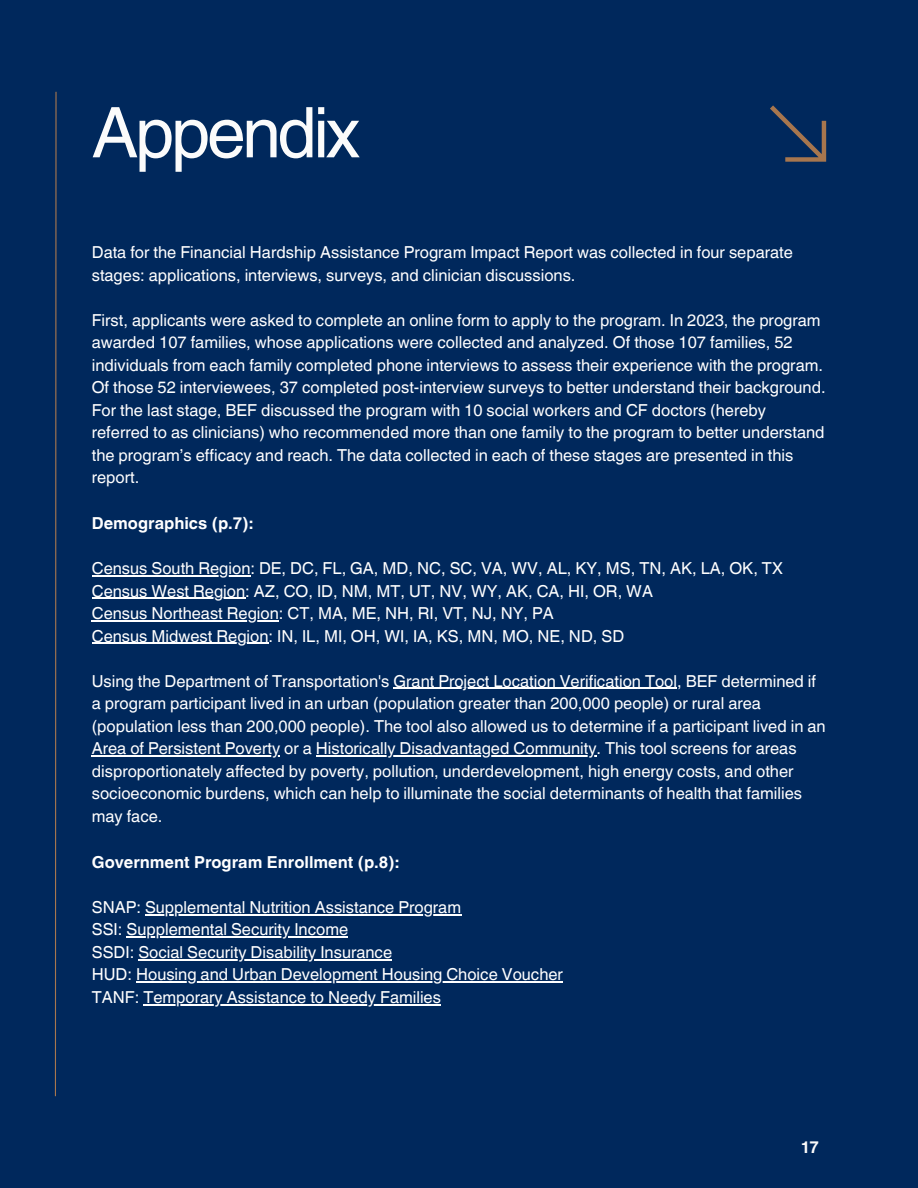
<style>
.page{position:relative;width:918px;height:1188px;background:#00285c}
.page>*{position:absolute;margin:0;border:0;box-sizing:border-box;transform-origin:0 0}
.t1{font:69.9px "Helvetica World";letter-spacing:-.05em;color:#fbfbfb}
.t2{font:16.5px/22.5px "Helvetica World";color:#fff}
.t3{font:700 16.5px "Helvetica World";color:#fff}
.t4{font:700 16.5px "Helvetica World";color:#fbfbfb}
</style>
<div class="page">
<svg style="left:54px;top:91px;width:3px;height:1006px"></svg>
<svg style="left:770px;top:105px;width:56px;height:57px"></svg>
<hr style="left:92px;top:575px;width:158px;height:1px;background:#fff">
<hr style="left:92px;top:598px;width:153px;height:1px;background:#fff">
<hr style="left:92px;top:620px;width:187px;height:1px;background:#fff">
<hr style="left:92px;top:643px;width:177px;height:1px;background:#fff">
<hr style="left:394px;top:688px;width:283px;height:1px;background:#fff">
<hr style="left:92px;top:755px;width:188px;height:1px;background:#fff">
<hr style="left:316px;top:755px;width:281px;height:1px;background:#fff">
<hr style="left:145px;top:914px;width:316px;height:1px;background:#fff">
<hr style="left:126px;top:936px;width:222px;height:2px;background:#fff">
<hr style="left:138px;top:959px;width:254px;height:1px;background:#fff">
<hr style="left:136px;top:981px;width:427px;height:2px;background:#fff">
<hr style="left:143px;top:1004px;width:298px;height:1px;background:#fff">
<h1 class="t1" style="left:92px;top:92px;width:270px">Appendix</h1>
<p class="t2" style="left:92px;top:241px;width:703px">Data for the Financial Hardship Assistance Program Impact Report was collected in four separate stages: applications, interviews, surveys, and clinician discussions.</p>
<p class="t2" style="left:92px;top:309px;width:735px">First, applicants were asked to complete an online form to apply to the program. In 2023, the program awarded 107 families, whose applications were collected and analyzed. Of those 107 families, 52 individuals from each family completed phone interviews to assess their experience with the program.<br>Of those 52 interviewees, 37 completed post-interview surveys to better understand their background.<br>For the last stage, BEF discussed the program with 10 social workers and CF doctors (hereby referred to as clinicians) who recommended more than one family to the program to better understand the program’s efficacy and reach. The data collected in each of these stages are presented in this report.</p>
<h2 class="t3" style="left:92px;top:510px;width:163px">Demographics (p.7):</h2>
<p class="t2" style="left:92px;top:557px;width:693px">Census South Region: DE, DC, FL, GA, MD, NC, SC, VA, WV, AL, KY, MS, TN, AK, LA, OK, TX</p>
<p class="t2" style="left:92px;top:580px;width:563px">Census West Region: AZ, CO, ID, NM, MT, UT, NV, WY, AK, CA, HI, OR, WA</p>
<p class="t2" style="left:92px;top:602px;width:464px">Census Northeast Region: CT, MA, ME, NH, RI, VT, NJ, NY, PA</p>
<p class="t2" style="left:92px;top:625px;width:534px">Census Midwest Region: IN, IL, MI, OH, WI, IA, KS, MN, MO, NE, ND, SD</p>
<p class="t2" style="left:92px;top:670px;width:726px">Using the Department of Transportation's Grant Project Location Verification Tool, BEF determined if</p>
<h2 class="t2" style="left:92px;top:692px;width:735px">a program participant lived in an urban (population greater than 200,000 people) or rural area (population less than 200,000 people). The tool also allowed us to determine if a participant lived in an</h2>
<p class="t2" style="left:92px;top:737px;width:706px">Area of Persistent Poverty or a Historically Disadvantaged Community. This tool screens for areas</p>
<p class="t2" style="left:92px;top:760px;width:712px">disproportionately affected by poverty, pollution, underdevelopment, high energy costs, and other socioeconomic burdens, which can help to illuminate the social determinants of health that families may face.</p>
<p class="t3" style="left:92px;top:849px;width:309px">Government Program Enrollment (p.8):</p>
<p class="t2" style="left:92px;top:896px;width:371px">SNAP: Supplemental Nutrition Assistance Program</p>
<p class="t2" style="left:92px;top:918px;width:258px">SSI: Supplemental Security Income</p>
<p class="t2" style="left:92px;top:941px;width:302px">SSDI: Social Security Disability Insurance</p>
<p class="t2" style="left:92px;top:963px;width:473px">HUD: Housing and Urban Development Housing Choice Voucher</p>
<p class="t2" style="left:92px;top:986px;width:351px">TANF: Temporary Assistance to Needy Families</p>
<p class="t4" style="left:801px;top:1133px;width:20px">17</p>
</div>
